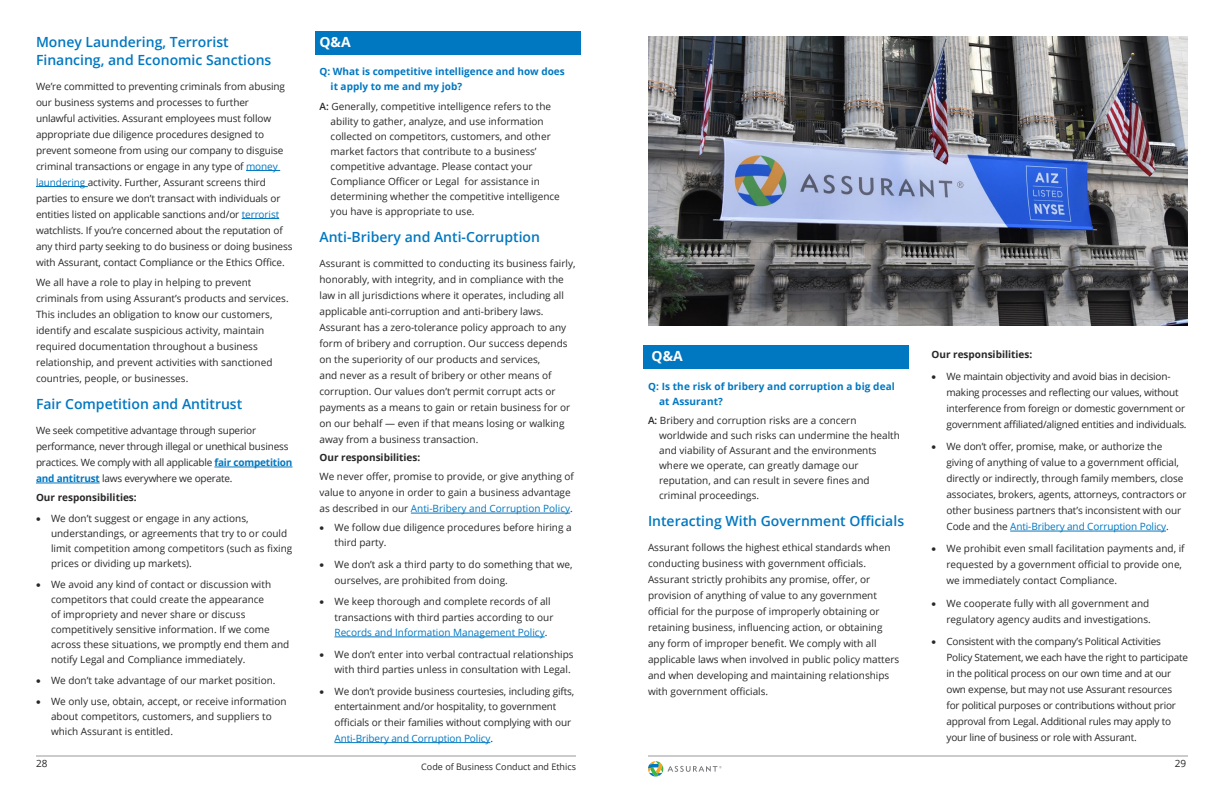
<style>
.page{position:relative;width:1224px;height:792px;background:#fff}
.page>*{position:absolute;margin:0;border:0;box-sizing:border-box;transform-origin:0 0}
.t1{font:600 14px/18px "Open Sans";color:#0077c1}
.t2{font:700 14px "Open Sans";color:#fff}
.t3{font:10px/16px "Open Sans";color:#292829}
.t4{font:10px/16px "Open Sans";letter-spacing:-.02em;color:#292829}
.t5{font:700 10px/15px "Open Sans";color:#0077c1}
.t6{font:700 10px "Open Sans";color:#292829}
.t7{font:9px "Open Sans";color:#292829}
.s1{color:#0077c1}
.s2{font-weight:700;color:#0077c1}
.s3{font-weight:600}
</style>
<div class="page">
<hr style="left:36px;top:756px;width:540px;height:1px;background:#989899">
<hr style="left:648px;top:756px;width:540px;height:1px;background:#989899">
<svg style="left:648px;top:761px;width:73px;height:16px"></svg>
<hr style="left:246px;top:170px;width:34px;height:1px;background:#0077c1">
<hr style="left:36px;top:186px;width:52px;height:1px;background:#0077c1">
<hr style="left:242px;top:218px;width:37px;height:1px;background:#0077c1">
<hr style="left:214px;top:467px;width:78px;height:1px;background:#0077c1">
<hr style="left:36px;top:483px;width:64px;height:1px;background:#0077c1">
<div style="left:315px;top:32px;width:265px;height:23px;background:#0077c1"></div>
<hr style="left:411px;top:513px;width:159px;height:1px;background:#0077c1">
<hr style="left:334px;top:637px;width:211px;height:1px;background:#0077c1">
<hr style="left:334px;top:742px;width:156px;height:1px;background:#0077c1">
<div style="left:644px;top:346px;width:265px;height:23px;background:#0077c1"></div>
<hr style="left:1010px;top:531px;width:156px;height:1px;background:#0077c1">
<img style="left:648px;top:36px;width:540px;height:289px">
<h1 class="t1" style="left:36px;top:32px;width:237px">Money Laundering, Terrorist<br>Financing, and Economic Sanctions</h1>
<p class="t3" style="left:36px;top:78px;width:258px">We’re committed to preventing criminals from abusing our business systems and processes to further<br>unlawful activities. Assurant employees must follow appropriate due diligence procedures designed to prevent someone from using our company to disguise criminal transactions or engage in any type of <span class="s1">money laundering</span> activity. Further, Assurant screens third parties to ensure we don’t transact with individuals or entities listed on applicable sanctions and/or <span class="s1">terrorist </span>watchlists. If you’re concerned about the reputation of any third party seeking to do business or doing business with Assurant, contact Compliance or the Ethics Office.</p>
<p class="t3" style="left:36px;top:274px;width:254px">We all have a role to play in helping to prevent criminals from using Assurant’s products and services.<br>This includes an obligation to know our customers, identify and escalate suspicious activity, maintain required documentation throughout a business relationship, and prevent activities with sanctioned countries, people, or businesses.</p>
<h1 class="t1" style="left:36px;top:395px;width:208px">Fair Competition and Antitrust</h1>
<p class="t4" style="left:36px;top:422px;width:258px">We seek competitive advantage through superior performance, never through illegal or unethical business practices. We comply with all applicable <span class="s2">fair competition and antitrust</span> laws everywhere we operate.</p>
<p class="t6" style="left:36px;top:490px;width:102px">Our responsibilities:</p>
<p class="t3" style="left:51px;top:511px;width:243px;line-height:15px;text-indent:-15px">• We don’t suggest or engage in any actions, understandings, or agreements that try to or could limit competition among competitors (such as fixing prices or dividing up markets).</p>
<p class="t3" style="left:51px;top:577px;width:240px;line-height:15px;text-indent:-15px">• We avoid any kind of contact or discussion with competitors that could create the appearance<br>of impropriety and never share or discuss competitively sensitive information. If we come across these situations, we promptly end them and notify Legal and Compliance immediately.</p>
<p class="t3" style="left:36px;top:672px;width:241px">• We don’t take advantage of our market position.</p>
<p class="t3" style="left:51px;top:694px;width:237px;line-height:15px;text-indent:-15px">• We only use, obtain, accept, or receive information about competitors, customers, and suppliers to which Assurant is entitled.</p>
<h1 class="t2" style="left:320px;top:32px;width:33px">Q&amp;A</h1>
<p class="t5" style="left:331px;top:64px;width:236px;text-indent:-11px">Q: What is competitive intelligence and how does it apply to me and my job?</p>
<p class="t3" style="left:331px;top:98px;width:231px;line-height:15px;text-indent:-11px"><span class="s3">A:</span> Generally, competitive intelligence refers to the ability to gather, analyze, and use information collected on competitors, customers, and other market factors that contribute to a business’ competitive advantage. Please contact your Compliance Officer or Legal for assistance in determining whether the competitive intelligence you have is appropriate to use.</p>
<h1 class="t1" style="left:320px;top:227px;width:222px">Anti-Bribery and Anti-Corruption</h1>
<p class="t3" style="left:320px;top:255px;width:258px">Assurant is committed to conducting its business fairly, honorably, with integrity, and in compliance with the law in all jurisdictions where it operates, including all applicable anti-corruption and anti-bribery laws.<br>Assurant has a zero-tolerance policy approach to any form of bribery and corruption. Our success depends on the superiority of our products and services,<br>and never as a result of bribery or other means of corruption. Our values don’t permit corrupt acts or payments as a means to gain or retain business for or on our behalf — even if that means losing or walking away from a business transaction.</p>
<p class="t6" style="left:320px;top:451px;width:102px">Our responsibilities:</p>
<p class="t3" style="left:320px;top:468px;width:256px">We never offer, promise to provide, or give anything of value to anyone in order to gain a business advantage as described in our <span class="s1">Anti-Bribery and Corruption Policy</span>.</p>
<p class="t3" style="left:335px;top:519px;width:239px;line-height:15.5px;text-indent:-15px">• We follow due diligence procedures before hiring a third party.</p>
<p class="t3" style="left:335px;top:556px;width:240px;line-height:15.5px;text-indent:-15px">• We don’t ask a third party to do something that we, ourselves, are prohibited from doing.</p>
<p class="t3" style="left:335px;top:593px;width:220px;line-height:15.5px;text-indent:-15px">• We keep thorough and complete records of all transactions with third parties according to our<br><span class="s1">Records and Information Management Policy</span>.</p>
<p class="t3" style="left:320px;top:646px;width:256px;line-height:15.5px;text-align:right">• We don’t enter into verbal contractual relationships with third parties unless in consultation with Legal.</p>
<p class="t3" style="left:335px;top:683px;width:241px;line-height:15.7px;text-indent:-15px">• We don’t provide business courtesies, including gifts, entertainment and/or hospitality, to government officials or their families without complying with our <span class="s1">Anti-Bribery and Corruption Policy</span>.</p>
<h1 class="t2" style="left:652px;top:346px;width:33px">Q&amp;A</h1>
<p class="t5" style="left:659px;top:378px;width:237px;text-indent:-11px">Q: Is the risk of bribery and corruption a big deal at Assurant?</p>
<p class="t3" style="left:659px;top:413px;width:242px;line-height:15px;text-indent:-11px"><span class="s3">A:</span> Bribery and corruption risks are a concern worldwide and such risks can undermine the health and viability of Assurant and the environments where we operate, can greatly damage our reputation, and can result in severe fines and criminal proceedings.</p>
<h1 class="t1" style="left:648px;top:512px;width:258px">Interacting With Government Officials</h1>
<p class="t3" style="left:648px;top:539px;width:253px">Assurant follows the highest ethical standards when conducting business with government officials.<br>Assurant strictly prohibits any promise, offer, or provision of anything of value to any government official for the purpose of improperly obtaining or retaining business, influencing action, or obtaining any form of improper benefit. We comply with all applicable laws when involved in public policy matters and when developing and maintaining relationships with government officials.</p>
<p class="t6" style="left:932px;top:347px;width:102px">Our responsibilities:</p>
<p class="t4" style="left:946px;top:368px;width:242px;text-indent:-15px">• We maintain objectivity and avoid bias in decision&shy;making processes and reflecting our values, without interference from foreign or domestic government or government affiliated/aligned entities and individuals.</p>
<p class="t3" style="left:946px;top:438px;width:242px;text-indent:-15px">• We don’t offer, promise, make, or authorize the giving of anything of value to a government official, directly or indirectly, through family members, close associates, brokers, agents, attorneys, contractors or other business partners that’s inconsistent with our Code and the <span class="s1">Anti-Bribery and Corruption Policy</span>.</p>
<p class="t3" style="left:946px;top:541px;width:240px;text-indent:-15px">• We prohibit even small facilitation payments and, if requested by a government official to provide one, we immediately contact Compliance.</p>
<p class="t3" style="left:932px;top:595px;width:221px;text-align:right">• We cooperate fully with all government and regulatory agency audits and investigations.</p>
<p class="t4" style="left:946px;top:633px;width:243px;text-indent:-15px">• Consistent with the company’s Political Activities Policy Statement, we each have the right to participate in the political process on our own time and at our own expense, but may not use Assurant resources<br>for political purposes or contributions without prior approval from Legal. Additional rules may apply to your line of business or role with Assurant.</p>
<p class="t3" style="left:36px;top:755px;width:13px">28</p>
<p class="t3" style="left:1175px;top:755px;width:13px">29</p>
<p class="t7" style="left:421px;top:761px;width:156px">Code of Business Conduct and Ethics</p>
</div>
